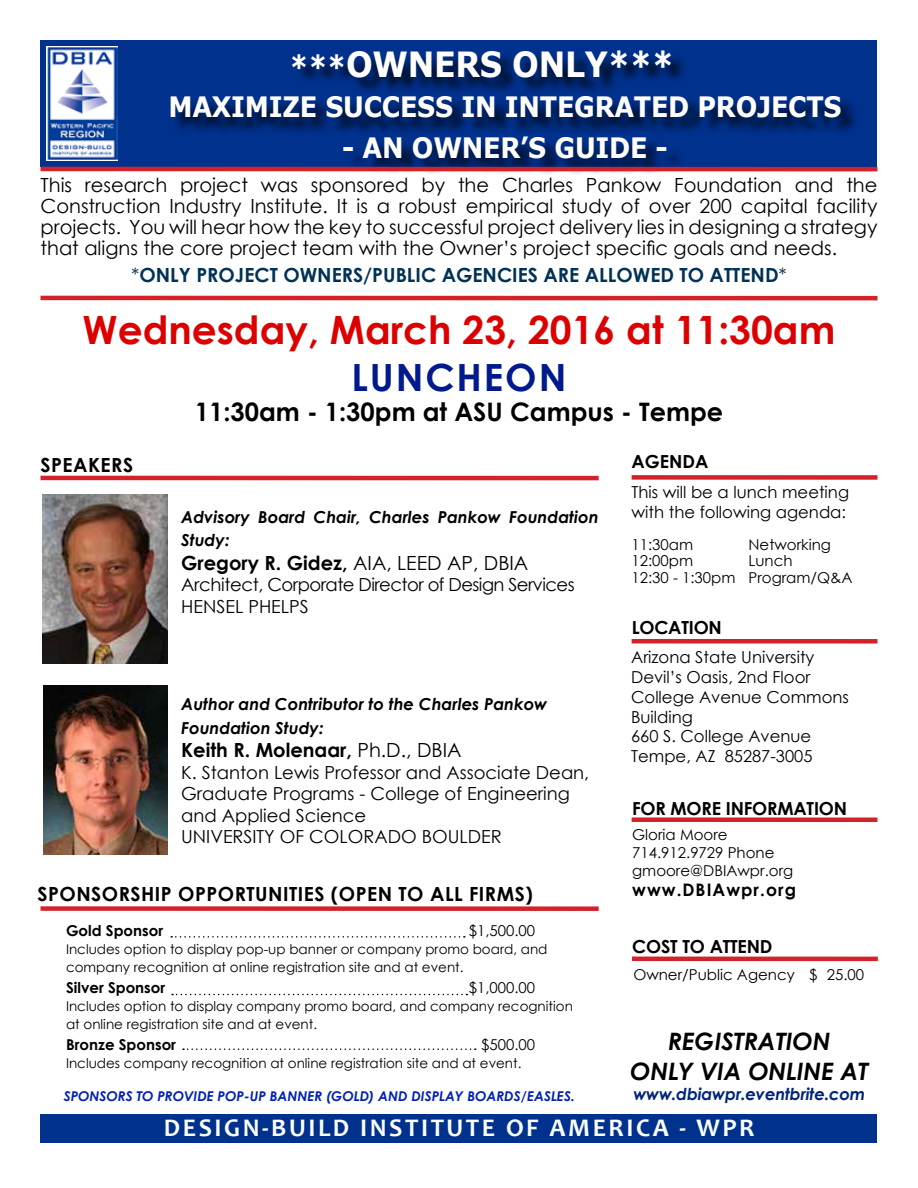
<style>
.page{position:relative;width:918px;height:1188px;background:#fff}
.page>*{position:absolute;margin:0;border:0;box-sizing:border-box;transform-origin:0 0}
.t1{font:700 39px "Century Gothic";color:#dc0000}
.t2{font:700 37.5px "Century Gothic";letter-spacing:.05em;color:#001a8d}
.t3{font:700 34.65px "Verdana";letter-spacing:-.01em;color:#fffefd;scale:.91 1}
.t4{font:700 28.05px "Verdana";letter-spacing:-.01em;color:#fffefd;scale:.91 1}
.t5{font:700 25.5px "Candara";letter-spacing:.1em;color:#fafefd}
.t6{font:700 25.5px "Century Gothic";color:#000}
.t7{font:italic 700 24px/30.6px "Century Gothic";color:#000;text-align:center}
.t8{font:19.5px/21.1px "Century Gothic";color:#000;text-align:justify}
.t9{font:700 19.5px "Century Gothic";color:#000102}
.t10{font:700 19.5px "Century Gothic";color:#003256}
.t11{font:700 19.5px "Century Gothic";letter-spacing:.025em;color:#000100}
.t12{font:18px/21.6px "Century Gothic";color:#000102}
.t13{font:18px/21.6px "Century Gothic";letter-spacing:-.03em;color:#000102}
.t14{font:700 18px "Century Gothic";letter-spacing:-.01em;color:#000}
.t15{font:700 17.25px "Century Gothic";letter-spacing:.06em;color:#000}
.t16{font:16.5px/19.8px "Century Gothic";color:#000}
.t17{font:italic 700 16.5px/23.4px "Century Gothic";color:#000102}
.t18{font:italic 700 16.5px "Century Gothic";letter-spacing:-.01em;color:#00247c}
.t19{font:15px/18px "Century Gothic";color:#000}
.t20{font:700 15px "Century Gothic";color:#000}
.t21{font:13.5px/18px "Century Gothic";color:#000}
.t22{font:italic 700 13.5px "Century Gothic";color:#0021b4}
.s1{font-size:29.7px}
.s2{font-weight:400}
</style>
<div class="page">
<div style="left:40px;top:1114px;width:838px;height:29px;background:#00318d"></div>
<div style="left:40px;top:40px;width:838px;height:127px;background:#00318d"></div>
<img style="left:47px;top:46px;width:71px;height:115px">
<div style="left:173px;top:53px;width:686px;height:124px;background:#000;opacity:.75"></div>
<hr style="left:41px;top:476px;width:558px;height:4px;background:#d2232a">
<div style="left:632px;top:475px;width:245px;height:5px;background:#d2232a"></div>
<div style="left:632px;top:639px;width:245px;height:5px;background:#d2232a"></div>
<hr style="left:41px;top:296px;width:836px;height:4px;background:#d2232a">
<hr style="left:41px;top:167px;width:836px;height:4px;background:#d2232a">
<div style="left:632px;top:817px;width:245px;height:5px;background:#d2232a"></div>
<div style="left:41px;top:906px;width:558px;height:5px;background:#d2232a"></div>
<svg style="left:171px;top:936px;width:294px;height:2px"></svg>
<svg style="left:172px;top:994px;width:295px;height:1px"></svg>
<svg style="left:183px;top:1048px;width:293px;height:2px"></svg>
<hr style="left:632px;top:957px;width:246px;height:4px;background:#d2232a">
<img style="left:44px;top:686px;width:124px;height:169px">
<img style="left:42px;top:494px;width:126px;height:170px">
<h3 class="t3" style="left:289px;top:39px;width:424px"><span class="s1">***</span>OWNERS ONLY***</h3>
<h3 class="t4" style="left:168px;top:87px;width:741px">MAXIMIZE SUCCESS IN INTEGRATED PROJECTS</h3>
<h3 class="t4" style="left:342px;top:128px;width:359px">- AN OWNER’S GUIDE -</h3>
<p class="t8" style="left:40px;top:174px;width:839px">This research project was sponsored by the Charles Pankow Foundation and the Construction Industry Institute. It is a robust empirical study of over 200 capital facility projects. You will hear how the key to successful project delivery lies in designing a strategy that aligns the core project team with the Owner’s project specific goals and needs.</p>
<p class="t10" style="left:131px;top:260px;width:657px"><span class="s2">*</span>ONLY PROJECT OWNERS/PUBLIC AGENCIES ARE ALLOWED TO ATTEND<span class="s2">*</span></p>
<h1 class="t1" style="left:83px;top:300px;width:754px">Wednesday, March 23, 2016 at 11:30am</h1>
<h2 class="t2" style="left:352px;top:349px;width:216px">LUNCHEON</h2>
<h3 class="t6" style="left:195px;top:393px;width:530px">11:30am - 1:30pm at ASU Campus - Tempe</h3>
<p class="t11" style="left:40px;top:450px;width:94px">SPEAKERS</p>
<p class="t14" style="left:632px;top:448px;width:79px">AGENDA</p>
<p class="t17" style="left:181px;top:505px;width:419px">Advisory Board Chair, Charles Pankow Foundation<br>Study:</p>
<p class="t9" style="left:181px;top:548px;width:349px">Gregory R. Gidez, <span class="s2">AIA, LEED AP, DBIA</span></p>
<p class="t13" style="left:181px;top:574px;width:395px">Architect, Corporate Director of Design Services<br>HENSEL PHELPS</p>
<p class="t17" style="left:181px;top:692px;width:368px">Author and Contributor to the Charles Pankow<br>Foundation Study:</p>
<p class="t9" style="left:181px;top:735px;width:282px">Keith R. Molenaar, <span class="s2">Ph.D., DBIA</span></p>
<p class="t12" style="left:181px;top:761px;width:410px">K. Stanton Lewis Professor and Associate Dean, Graduate Programs - College of Engineering and Applied Science<br>UNIVERSITY OF COLORADO BOULDER</p>
<p class="t11" style="left:38px;top:879px;width:497px">SPONSORSHIP OPPORTUNITIES (OPEN TO ALL FIRMS)</p>
<p class="t20" style="left:66px;top:920px;width:99px">Gold Sponsor</p>
<p class="t19" style="left:469px;top:922px;width:68px">$1,500.00</p>
<p class="t21" style="left:66px;top:940px;width:483px">Includes option to display pop-up banner or company promo board, and company recognition at online registration site and at event.</p>
<p class="t20" style="left:66px;top:977px;width:101px">Silver Sponsor</p>
<p class="t19" style="left:469px;top:979px;width:68px">$1,000.00</p>
<p class="t21" style="left:66px;top:997px;width:508px">Includes option to display company promo board, and company recognition at online registration site and at event.</p>
<p class="t20" style="left:66px;top:1034px;width:112px">Bronze Sponsor</p>
<p class="t19" style="left:481px;top:1036px;width:56px">$500.00</p>
<p class="t21" style="left:66px;top:1054px;width:457px">Includes company recognition at online registration site and at event.</p>
<p class="t22" style="left:64px;top:1086px;width:513px">SPONSORS TO PROVIDE POP-UP BANNER (GOLD) AND DISPLAY BOARDS/EASLES.</p>
<p class="t16" style="left:632px;top:482px;width:219px">This will be a lunch meeting with the following agenda:</p>
<p class="t19" style="left:632px;top:535px;width:63px">11:30am</p>
<p class="t19" style="left:748px;top:535px;width:84px">Networking</p>
<p class="t19" style="left:632px;top:552px;width:63px">12:00pm</p>
<p class="t19" style="left:632px;top:552px;width:223px;line-height:16.5px;text-indent:117px">Lunch<br>12:30 - 1:30pm Program/Q&amp;A</p>
<p class="t14" style="left:632px;top:614px;width:92px">LOCATION</p>
<p class="t16" style="left:631px;top:647px;width:219px">Arizona State University<br>Devil’s Oasis, 2nd Floor<br>College Avenue Commons<br>Building<br>660 S. College Avenue<br>Tempe, AZ 85287-3005</p>
<p class="t14" style="left:632px;top:795px;width:217px">FOR MORE INFORMATION</p>
<p class="t19" style="left:632px;top:825px;width:163px">Gloria Moore<br>714.912.9729 Phone gmoore@DBIAwpr.org</p>
<p class="t15" style="left:632px;top:877px;width:165px">www.DBIAwpr.org</p>
<p class="t14" style="left:632px;top:933px;width:142px">COST TO ATTEND</p>
<p class="t19" style="left:633px;top:966px;width:232px">Owner/Public Agency $ 25.00</p>
<p class="t7" style="left:630px;top:1025px;width:240px">REGISTRATION<br>ONLY VIA ONLINE AT</p>
<p class="t18" style="left:633px;top:1081px;width:233px">www.dbiawpr.eventbrite.com</p>
<h3 class="t5" style="left:164px;top:1112px;width:592px">DESIGN-BUILD INSTITUTE OF AMERICA - WPR</h3>
</div>
